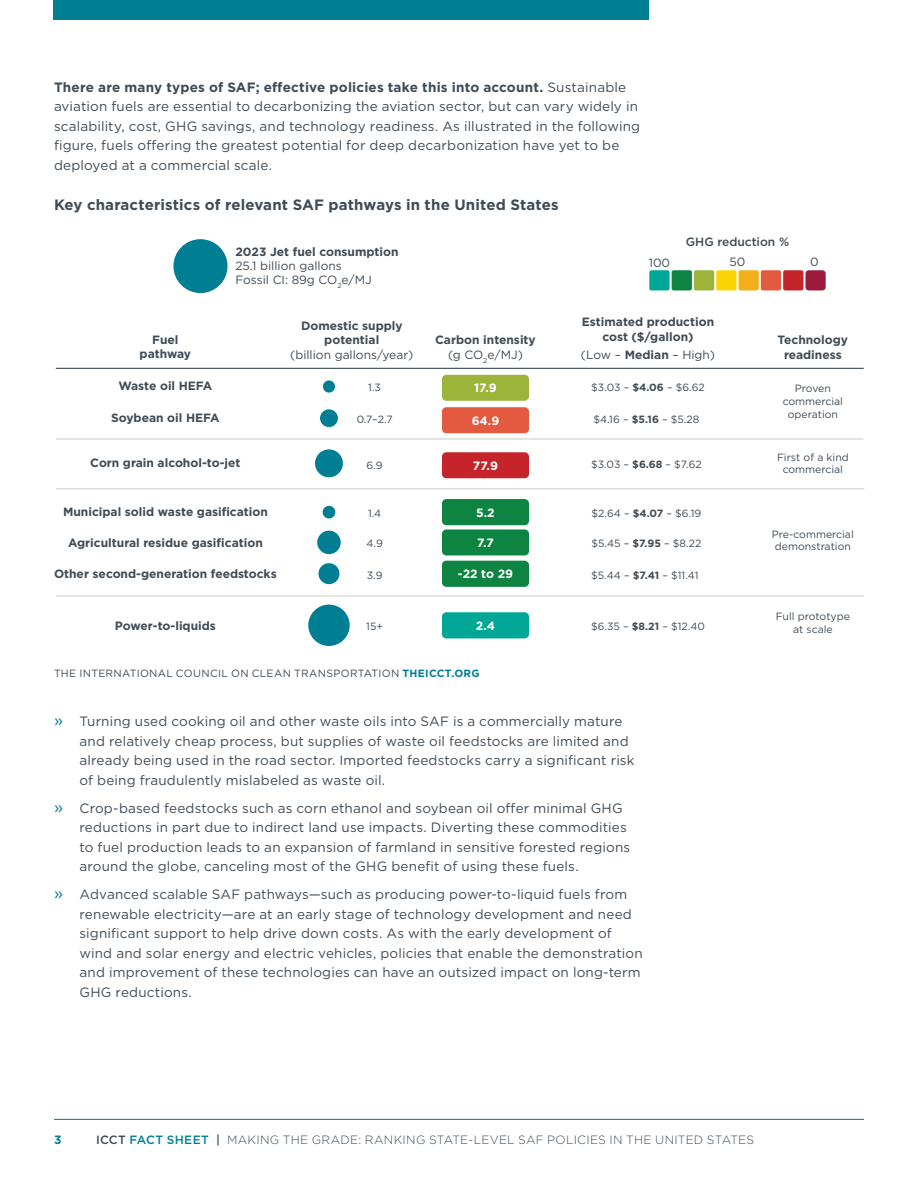
<style>
.page{position:relative;width:918px;height:1188px;background:#fff}
.page>*{position:absolute;margin:0;border:0;box-sizing:border-box;transform-origin:0 0}
.Body_Copy{font:700 15px "Gotham";letter-spacing:.01em;color:#3f4b55}
.Body_Copy-2{font:13.5px/19.5px "Gotham";letter-spacing:.01em;color:#3f4b55}
.t1{font:700 12px/14.4px "Gotham";color:#3f4b55;text-align:center}
.t2{font:12px/14.4px "Gotham";color:#3f4b55}
.t3{font:300 12px "Gotham";letter-spacing:.02em;color:#3f4b55}
.t4{font:700 12px "Gotham";color:#fff}
.t5{font:500 12px "Gotham";color:#3f4b55}
.t6{font:700 12px "Gotham";color:#007e94}
.Figure_credit{font:10.5px/12.6px "Gotham";color:#3f4b55;text-align:center}
.Figure_credit-2{font:10.5px "Gotham";letter-spacing:.025em;color:#3f4b55}
.s1{font-weight:700}
.s2{font-weight:400}
.s3{font-weight:700;color:#007e94}
.s4{font-size:16.5px;color:#007e94}
.s5{font-weight:500}
.s6{font-weight:500;color:#007e94}
</style>
<div class="page">
<div style="left:53px;top:0;width:596px;height:20px;background:#007e94"></div>
<hr style="left:54px;top:1119px;width:810px;height:1px;background:#007e94">
<hr style="left:56px;top:439px;width:807px;height:1px;background:#c9c9cd">
<hr style="left:56px;top:489px;width:808px;height:1px;background:#c9c9cd">
<hr style="left:56px;top:368px;width:808px;height:1px;background:#3f4b55">
<hr style="left:56px;top:596px;width:808px;height:1px;background:#c9c9cd">
<div style="left:173px;top:239px;width:55px;height:54px;background:#007e94;border-radius:50%"></div>
<div style="left:442px;top:407px;width:87px;height:26px;background:#e35a41;border-radius:4px"></div>
<div style="left:442px;top:375px;width:87px;height:26px;background:#9cb43a;border-radius:4px"></div>
<div style="left:442px;top:612px;width:87px;height:26px;background:#00a796;border-radius:4px"></div>
<div style="left:442px;top:452px;width:87px;height:26px;background:#c5242a;border-radius:4px"></div>
<div style="left:442px;top:529px;width:87px;height:26px;background:#0d8441;border-radius:4px"></div>
<div style="left:442px;top:561px;width:87px;height:26px;background:#0d8441;border-radius:4px"></div>
<div style="left:442px;top:499px;width:87px;height:26px;background:#0d8441;border-radius:4px"></div>
<div style="left:649px;top:270px;width:21px;height:20px;background:#00a796;border-radius:2px"></div>
<div style="left:672px;top:270px;width:20px;height:20px;background:#0d8441;border-radius:2px"></div>
<div style="left:694px;top:270px;width:20px;height:20px;background:#9cb43a;border-radius:2px"></div>
<div style="left:716px;top:270px;width:21px;height:20px;background:#fad506;border-radius:2px"></div>
<div style="left:739px;top:270px;width:20px;height:20px;background:#f2ae1b;border-radius:2px"></div>
<div style="left:761px;top:270px;width:20px;height:20px;background:#e35a41;border-radius:2px"></div>
<div style="left:783px;top:270px;width:20px;height:20px;background:#c5242a;border-radius:2px"></div>
<div style="left:805px;top:270px;width:21px;height:20px;background:#9c1b3d;border-radius:3px"></div>
<div style="left:323px;top:380px;width:12px;height:13px;background:#007e94;border-radius:50%"></div>
<div style="left:320px;top:409px;width:18px;height:18px;background:#007e94;border-radius:50%"></div>
<div style="left:315px;top:449px;width:28px;height:28px;background:#007e94;border-radius:50%"></div>
<div style="left:317px;top:531px;width:24px;height:23px;background:#007e94;border-radius:50%"></div>
<div style="left:323px;top:506px;width:12px;height:13px;background:#007e94;border-radius:50%"></div>
<div style="left:318px;top:563px;width:21px;height:21px;background:#007e94;border-radius:50%"></div>
<div style="left:308px;top:605px;width:42px;height:41px;background:#007e94;border-radius:50%"></div>
<p class="Body_Copy-2" style="left:54px;top:77px;width:588px"><span class="s1">There are many types of SAF; effective policies take this into account.</span> Sustainable aviation fuels are essential to decarbonizing the aviation sector, but can vary widely in scalability, cost, GHG savings, and technology readiness. As illustrated in the following figure, fuels offering the greatest potential for deep decarbonization have yet to be deployed at a commercial scale.</p>
<p class="Body_Copy" style="left:54px;top:194px;width:506px">Key characteristics of relevant SAF pathways in the United States</p>
<p class="t2" style="left:235px;top:244px;width:165px"><span class="s1">2023 Jet fuel consumption<br></span>25.1 billion gallons<br>Fossil CI: 89g CO<sub>2</sub>e/MJ</p>
<p class="t5" style="left:686px;top:234px;width:105px">GHG reduction %</p>
<p class="t2" style="left:649px;top:255px;width:23px">100</p>
<p class="t2" style="left:730px;top:255px;width:17px">50</p>
<p class="t2" style="left:810px;top:254px;width:10px">0</p>
<p class="t1" style="left:140px;top:332px;width:53px">Fuel pathway</p>
<p class="t1" style="left:118px;top:378px;width:95px">Waste oil HEFA</p>
<p class="t1" style="left:111px;top:410px;width:110px">Soybean oil HEFA</p>
<p class="t1" style="left:90px;top:455px;width:152px">Corn grain alcohol-to-jet</p>
<p class="t1" style="left:290px;top:318px;width:125px">Domestic supply potential<br><span class="s2">(billion gallons/year)</span></p>
<p class="Figure_credit" style="left:368px;top:381px;width:14px">1.3</p>
<p class="Figure_credit" style="left:357px;top:413px;width:38px">0.7–2.7</p>
<p class="Figure_credit" style="left:367px;top:458px;width:18px">6.9</p>
<p class="t1" style="left:435px;top:333px;width:102px">Carbon intensity <span class="s2">(g CO</span><sub>2</sub><span class="s2">e/MJ)</span></p>
<p class="t4" style="left:474px;top:380px;width:24px">17.9</p>
<p class="t4" style="left:472px;top:413px;width:29px">64.9</p>
<p class="t4" style="left:473px;top:458px;width:27px">77.9</p>
<p class="t1" style="left:582px;top:315px;width:134px">Estimated production cost ($/gallon)</p>
<p class="t2" style="left:581px;top:347px;width:136px">(Low – <span class="s1">Median</span> – High)</p>
<p class="Figure_credit" style="left:591px;top:381px;width:115px">$3.03 – <span class="s1">$4.06</span> – $6.62</p>
<p class="Figure_credit" style="left:594px;top:413px;width:107px">$4.16 – <span class="s1">$5.16</span> – $5.28</p>
<p class="Figure_credit" style="left:591px;top:458px;width:112px">$3.03 – <span class="s1">$6.68</span> – $7.62</p>
<p class="t1" style="left:63px;top:505px;width:206px">Municipal solid waste gasification</p>
<p class="t1" style="left:68px;top:535px;width:196px">Agricultural residue gasification</p>
<p class="t1" style="left:54px;top:567px;width:224px">Other second-generation feedstocks</p>
<p class="Figure_credit" style="left:368px;top:507px;width:15px">1.4</p>
<p class="t4" style="left:476px;top:505px;width:20px">5.2</p>
<p class="Figure_credit" style="left:366px;top:537px;width:18px">4.9</p>
<p class="t4" style="left:477px;top:535px;width:18px">7.7</p>
<p class="Figure_credit" style="left:367px;top:568px;width:17px">3.9</p>
<p class="t4" style="left:458px;top:566px;width:57px">-22 to 29</p>
<p class="Figure_credit" style="left:592px;top:507px;width:111px">$2.64 – <span class="s1">$4.07</span> – $6.19</p>
<p class="Figure_credit" style="left:592px;top:537px;width:111px">$5.45 – <span class="s1">$7.95</span> – $8.22</p>
<p class="Figure_credit" style="left:591px;top:568px;width:109px">$5.44 – <span class="s1">$7.41</span> – $11.41</p>
<p class="t1" style="left:115px;top:619px;width:103px">Power-to-liquids</p>
<p class="Figure_credit" style="left:366px;top:620px;width:18px">15+</p>
<p class="t4" style="left:476px;top:618px;width:21px">2.4</p>
<p class="Figure_credit" style="left:591px;top:620px;width:115px">$6.35 – <span class="s1">$8.21</span> – $12.40</p>
<p class="Figure_credit-2" style="left:54px;top:667px;width:427px">THE INTERNATIONAL COUNCIL ON CLEAN TRANSPORTATION <span class="s3">THEICCT.ORG</span></p>
<p class="Body_Copy-2" style="left:80px;top:711px;width:557px;text-indent:-26px"><span class="s4">»</span> Turning used cooking oil and other waste oils into SAF is a commercially mature and relatively cheap process, but supplies of waste oil feedstocks are limited and already being used in the road sector. Imported feedstocks carry a significant risk of being fraudulently mislabeled as waste oil.</p>
<p class="Body_Copy-2" style="left:80px;top:798px;width:552px;text-indent:-26px"><span class="s4">»</span> Crop-based feedstocks such as corn ethanol and soybean oil offer minimal GHG reductions in part due to indirect land use impacts. Diverting these commodities to fuel production leads to an expansion of farmland in sensitive forested regions around the globe, canceling most of the GHG benefit of using these fuels.</p>
<p class="Body_Copy-2" style="left:80px;top:884px;width:565px;text-indent:-26px"><span class="s4">»</span> Advanced scalable SAF pathways—such as producing power-to-liquid fuels from renewable electricity—are at an early stage of technology development and need significant support to help drive down costs. As with the early development of wind and solar energy and electric vehicles, policies that enable the demonstration and improvement of these technologies can have an outsized impact on long-term GHG reductions.</p>
<p class="t1" style="left:778px;top:333px;width:72px">Technology readiness</p>
<p class="Figure_credit" style="left:783px;top:382px;width:62px">Proven commercial operation</p>
<p class="Figure_credit" style="left:777px;top:450px;width:73px">First of a kind commercial</p>
<p class="Figure_credit" style="left:772px;top:528px;width:83px;text-align:left">Pre-commercial demonstration</p>
<p class="Figure_credit" style="left:776px;top:610px;width:76px">Full prototype at scale</p>
<p class="t6" style="left:54px;top:1132px;width:9px">3</p>
<p class="t3" style="left:96px;top:1132px;width:660px"><span class="s5">ICCT</span> <span class="s6">FACT SHEET</span> <span class="s5">|</span> MAKING THE GRADE: RANKING STATE-LEVEL SAF POLICIES IN THE UNITED STATES</p>
</div>
